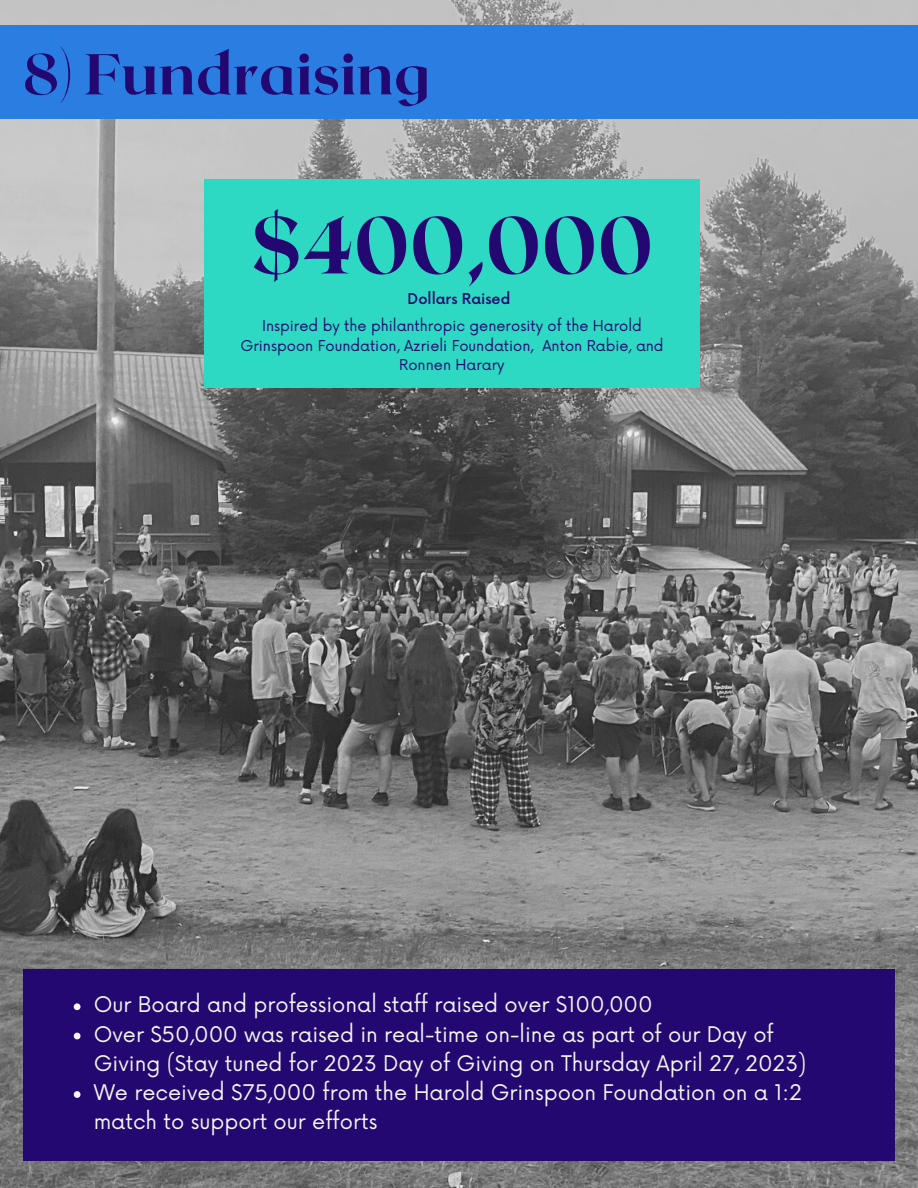
<style>
.page{position:relative;width:918px;height:1188px;background:#fff}
.page>*{position:absolute;margin:0;border:0;box-sizing:border-box;transform-origin:0 0}
.t1{font:800 80.1px "Roxborough CF";color:#230871}
.t2{font:800 57.45px "Roxborough CF";color:#230871}
.t3{font:21px/29.2px "Now";color:#f5f5ef}
.t4{font:14.55px/19.5px "Now";color:#230871;text-align:center}
.t5{font:500 14.55px "Now";color:#230871}
</style>
<div class="page">
<img style="left:0;top:0;width:918px;height:1188px">
<div style="left:0;top:26px;width:918px;height:93px;background:#2a7de1"></div>
<div style="left:204px;top:179px;width:495px;height:208px;background:#2ed9c3"></div>
<div style="left:23px;top:970px;width:872px;height:191px;background:#230871"></div>
<svg style="left:74px;top:1003px;width:7px;height:7px"></svg>
<svg style="left:74px;top:1033px;width:7px;height:6px"></svg>
<svg style="left:74px;top:1091px;width:7px;height:7px"></svg>
<h2 class="t2" style="left:23px;top:37px;width:408px">8) Fundraising</h2>
<h1 class="t1" style="left:251px;top:193px;width:404px">$400,000</h1>
<p class="t5" style="left:408px;top:291px;width:104px">Dollars Raised</p>
<p class="t4" style="left:240px;top:317px;width:425px">Inspired by the philanthropic generosity of the Harold<br>Grinspoon Foundation, Azrieli Foundation, Anton Rabie, and<br>Ronnen Harary</p>
<p class="t3" style="left:94px;top:991px;width:714px">Our Board and professional staff raised over $100,000<br>Over $50,000 was raised in real-time on-line as part of our Day of Giving (Stay tuned for 2023 Day of Giving on Thursday April 27, 2023)<br>We received $75,000 from the Harold Grinspoon Foundation on a 1:2 match to support our efforts</p>
</div>
